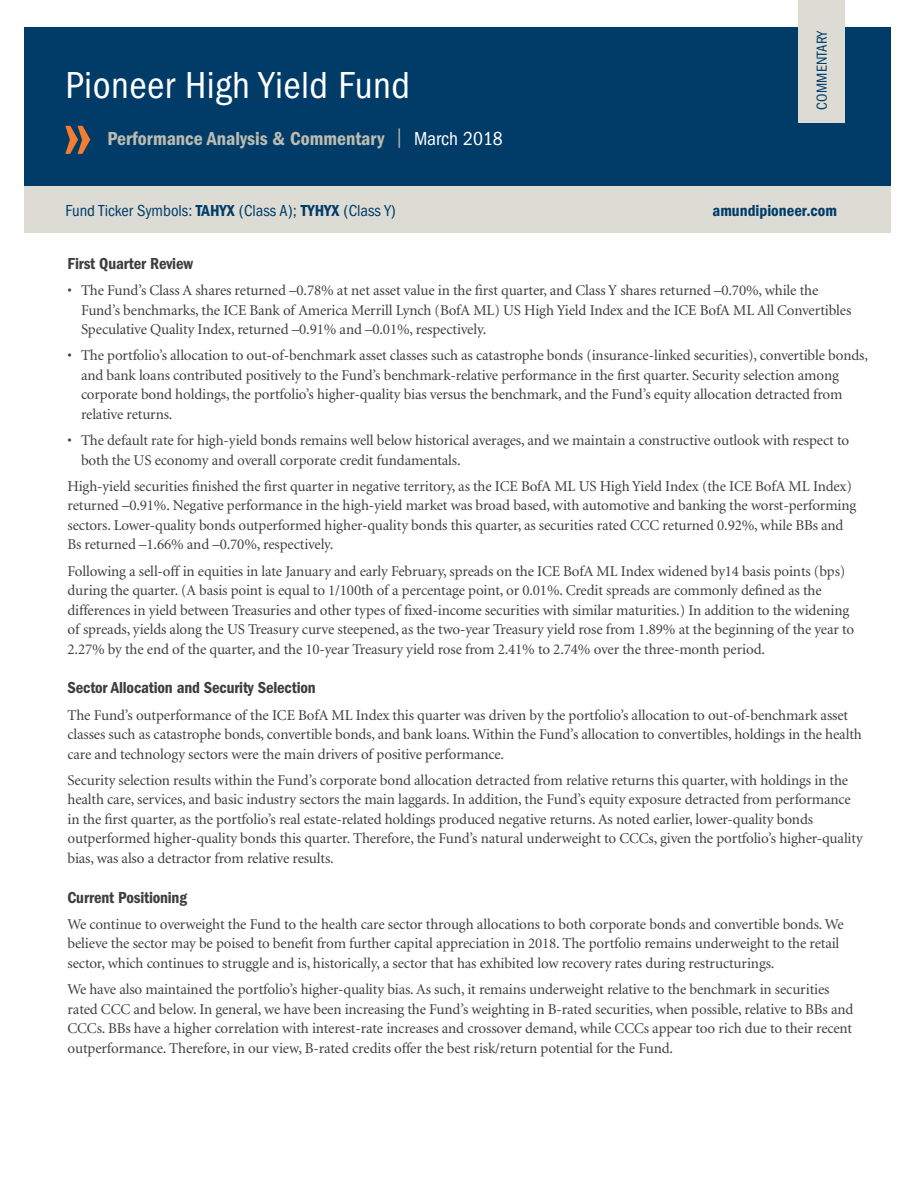
<style>
.page{position:relative;width:918px;height:1188px;background:#fff}
.page>*{position:absolute;margin:0;border:0;box-sizing:border-box;transform-origin:0 0}
.t1{font:condensed 39px "Franklin Gothic";letter-spacing:.01em;color:#fff}
.t2{font:600 condensed 19.5px "Franklin Gothic";color:#bcbcb0}
._2013-Body_SubHead{font:600 condensed 16.5px "Franklin Gothic";letter-spacing:-.01em;color:#3e3e3f}
.t3{font:condensed 16.5px "Franklin Gothic";color:#013c69}
.t4{font:600 condensed 16.5px "Franklin Gothic";color:#013c69}
._2013-Body{font:15px/19.5px "Minion";letter-spacing:-.01em;color:#3e3e3f}
.t5{font:condensed 15px "Franklin Gothic";letter-spacing:.01em;color:#013c69}
.s1{font-weight:400}
.s2{font-weight:400;color:#fff}
.s3{font-weight:600}
</style>
<div class="page">
<div style="left:25px;top:27px;width:866px;height:159px;background:#013c69"></div>
<svg style="left:65px;top:126px;width:25px;height:28px"></svg>
<div style="left:798px;top:0;width:47px;height:123px;background:#dcdcd4"></div>
<div style="left:25px;top:186px;width:866px;height:47px;background:#dcdcd4"></div>
<h1 class="t1" style="left:65px;top:63px;width:346px">Pioneer High Yield Fund</h1>
<h2 class="t2" style="left:107px;top:127px;width:397px">Performance Analysis &amp; Commentary <span class="s1">|</span> <span class="s2">March 2018</span></h2>
<p class="t5" style="left:813px;top:110px;width:81px;rotate:-90deg">COMMENTARY</p>
<p class="t3" style="left:65px;top:201px;width:332px">Fund Ticker Symbols: <span class="s3">TAHYX</span> (Class A); <span class="s3">TYHYX</span> (Class Y)</p>
<p class="t4" style="left:713px;top:201px;width:126px">amundipioneer.com</p>
<p class="_2013-Body_SubHead" style="left:68px;top:254px;width:127px">First Quarter Review</p>
<p class="_2013-Body" style="left:81px;top:281px;width:772px;text-indent:-14px">• The Fund’s Class A shares returned –0.78% at net asset value in the first quarter, and Class Y shares returned –0.70%, while the<br>Fund’s benchmarks, the ICE Bank of America Merrill Lynch (BofA ML) US High Yield Index and the ICE BofA ML All Convertibles<br>Speculative Quality Index, returned –0.91% and –0.01%, respectively.</p>
<p class="_2013-Body" style="left:81px;top:346px;width:789px;text-indent:-14px">• The portfolio’s allocation to out-of-benchmark asset classes such as catastrophe bonds (insurance-linked securities), convertible bonds, and bank loans contributed positively to the Fund’s benchmark-relative performance in the first quarter. Security selection among corporate bond holdings, the portfolio’s higher-quality bias versus the benchmark, and the Fund’s equity allocation detracted from relative returns.</p>
<p class="_2013-Body" style="left:81px;top:431px;width:770px;text-indent:-14px">• The default rate for high-yield bonds remains well below historical averages, and we maintain a constructive outlook with respect to both the US economy and overall corporate credit fundamentals.</p>
<p class="_2013-Body" style="left:68px;top:477px;width:790px">High-yield securities finished the first quarter in negative territory, as the ICE BofA ML US High Yield Index (the ICE BofA ML Index) returned –0.91%. Negative performance in the high-yield market was broad based, with automotive and banking the worst-performing sectors. Lower-quality bonds outperformed higher-quality bonds this quarter, as securities rated CCC returned 0.92%, while BBs and Bs returned –1.66% and –0.70%, respectively.</p>
<p class="_2013-Body" style="left:68px;top:562px;width:788px">Following a sell-off in equities in late January and early February, spreads on the ICE BofA ML Index widened by14 basis points (bps) during the quarter. (A basis point is equal to 1/100th of a percentage point, or 0.01%. Credit spreads are commonly defined as the differences in yield between Treasuries and other types of fixed-income securities with similar maturities.) In addition to the widening of spreads, yields along the US Treasury curve steepened, as the two-year Treasury yield rose from 1.89% at the beginning of the year to 2.27% by the end of the quarter, and the 10-year Treasury yield rose from 2.41% to 2.74% over the three-month period.</p>
<p class="_2013-Body_SubHead" style="left:68px;top:678px;width:250px">Sector Allocation and Security Selection</p>
<p class="_2013-Body" style="left:68px;top:706px;width:796px">The Fund’s outperformance of the ICE BofA ML Index this quarter was driven by the portfolio’s allocation to out-of-benchmark asset classes such as catastrophe bonds, convertible bonds, and bank loans. Within the Fund’s allocation to convertibles, holdings in the health care and technology sectors were the main drivers of positive performance.</p>
<p class="_2013-Body" style="left:68px;top:771px;width:797px">Security selection results within the Fund’s corporate bond allocation detracted from relative returns this quarter, with holdings in the health care, services, and basic industry sectors the main laggards. In addition, the Fund’s equity exposure detracted from performance in the first quarter, as the portfolio’s real estate-related holdings produced negative returns. As noted earlier, lower-quality bonds outperformed higher-quality bonds this quarter. Therefore, the Fund’s natural underweight to CCCs, given the portfolio’s higher-quality bias, was also a detractor from relative results.</p>
<p class="_2013-Body_SubHead" style="left:68px;top:888px;width:121px">Current Positioning</p>
<p class="_2013-Body" style="left:68px;top:915px;width:778px">We continue to overweight the Fund to the health care sector through allocations to both corporate bonds and convertible bonds. We believe the sector may be poised to benefit from further capital appreciation in 2018. The portfolio remains underweight to the retail sector, which continues to struggle and is, historically, a sector that has exhibited low recovery rates during restructurings.</p>
<p class="_2013-Body" style="left:68px;top:980px;width:787px">We have also maintained the portfolio’s higher-quality bias. As such, it remains underweight relative to the benchmark in securities rated CCC and below. In general, we have been increasing the Fund’s weighting in B-rated securities, when possible, relative to BBs and CCCs. BBs have a higher correlation with interest-rate increases and crossover demand, while CCCs appear too rich due to their recent outperformance. Therefore, in our view, B-rated credits offer the best risk/return potential for the Fund.</p>
</div>
